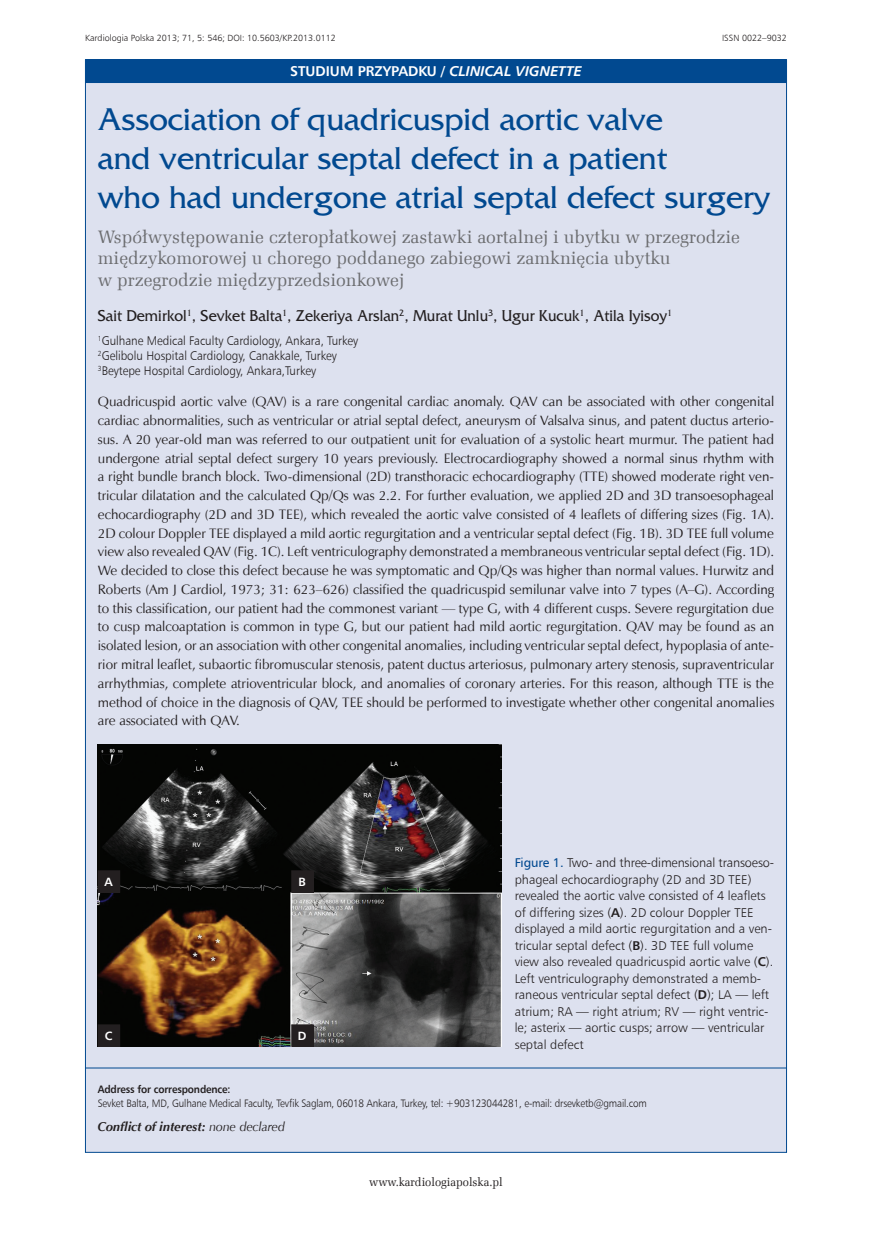
<style>
.page{position:relative;width:872px;height:1234px;background:#fff}
.page>*{position:absolute;margin:0;border:0;box-sizing:border-box;transform-origin:0 0}
._01_Tytul_pierwszy{font:33px/39px "France";color:#014990}
._02_Tytul_drugi{font:18px/21.6px "Zapf Ellipt EU";color:#6c6d70}
._03_Autor{font:16.5px "France";color:#231f20;scale:.94 1}
.t1{font:700 14.25px "Humnst 777 EU";color:#fff}
._09_Tekst_pierwszy_A{font:13.65px/18.8px "Zapf Humnst EU";color:#231f20;text-align:justify}
._26_Rycina_podpis{font:12.75px/16.5px "Humnst 777 Lt EU";color:#231f20}
._18_Konflikt{font:italic 700 12.75px "Zapf Humnst EU";color:#231f20}
._04_Praca{font:12.6px/15px "Humnst 777 Lt EU";color:#231f20;scale:.93 1}
.t2{font:12px "Zapf Ellipt EU";color:#231f20;scale:.95 1}
.literki__A_B{font:700 12px "Humnst 777 EU";color:#fff}
._05_Adres_do_korespo{font:10.8px/14.2px "Humnst 777 Lt EU";letter-spacing:-.015em;color:#231f20;scale:.92 1}
._30_Pagina_nad_paski{font:9px "Humnst 777 Lt EU";color:#231f20}
.s1{font-style:italic}
.s2{font-family:"Humnst 777 EU";color:#014990}
.s3{font-family:"Humnst 777 EU";font-weight:700}
.s4{font-weight:400}
</style>
<div class="page">
<div style="left:85px;top:60px;width:702px;height:1092px;background:#dde1ef;border:1px solid #014990"></div>
<div style="left:85px;top:59px;width:702px;height:24px;background:#014990"></div>
<hr style="left:85px;top:1067px;width:702px;height:1px;background:#014990">
<img style="left:98px;top:744px;width:403px;height:302px">
<div style="left:98px;top:870px;width:22px;height:22px;background:#231f20"></div>
<div style="left:292px;top:870px;width:21px;height:22px;background:#231f20"></div>
<div style="left:291px;top:870px;width:23px;height:22px;border:1px solid #231f20"></div>
<div style="left:98px;top:1024px;width:22px;height:22px;background:#231f20"></div>
<div style="left:98px;top:1024px;width:22px;height:22px;border:1px solid #231f20"></div>
<div style="left:292px;top:1024px;width:21px;height:22px;background:#231f20"></div>
<div style="left:291px;top:1024px;width:23px;height:22px;border:1px solid #231f20"></div>
<p class="_30_Pagina_nad_paski" style="left:85px;top:33px;width:252px">Kardiologia Polska 2013; 71, 5: 546; DOI: 10.5603/KP.2013.0112</p>
<p class="_30_Pagina_nad_paski" style="left:722px;top:33px;width:66px">ISSN 0022–9032</p>
<p class="t1" style="left:290px;top:62px;width:293px">STUDIUM PRZYPADKU / <span class="s1">CLINICAL VIGNETTE</span></p>
<p class="_01_Tytul_pierwszy" style="left:98px;top:100px;width:674px">Association of quadricuspid aortic valve<br>and ventricular septal defect in a patient<br>who had undergone atrial septal defect surgery</p>
<p class="_02_Tytul_drugi" style="left:98px;top:226px;width:643px">Współwystępowanie czteropłatkowej zastawki aortalnej i ubytku w przegrodzie międzykomorowej u chorego poddanego zabiegowi zamknięcia ubytku<br>w przegrodzie międzyprzedsionkowej</p>
<p class="_03_Autor" style="left:98px;top:307px;width:612px">Sait Demirkol<sup>1</sup>, Sevket Balta<sup>1</sup>, Zekeriya Arslan<sup>2</sup>, Murat Unlu<sup>3</sup>, Ugur Kucuk<sup>1</sup>, Atila Iyisoy<sup>1</sup></p>
<p class="_04_Praca" style="left:98px;top:332px;width:281px"><sup>1</sup>Gulhane Medical Faculty Cardiology, Ankara, Turkey<br><sup>2</sup>Gelibolu Hospital Cardiology, Canakkale, Turkey<br><sup>3</sup>Beytepe Hospital Cardiology, Ankara,Turkey</p>
<p class="_09_Tekst_pierwszy_A" style="left:98px;top:392px;width:678px">Quadricuspid aortic valve (QAV) is a rare congenital cardiac anomaly. QAV can be associated with other congenital cardiac abnormalities, such as ventricular or atrial septal defect, aneurysm of Valsalva sinus, and patent ductus arterio&shy;sus. A 20 year-old man was referred to our outpatient unit for evaluation of a systolic heart murmur. The patient had undergone atrial septal defect surgery 10 years previously. Electrocardiography showed a normal sinus rhythm with a right bundle branch block. Two-dimensional (2D) transthoracic echocardiography (TTE) showed moderate right ven&shy;tricular dilatation and the calculated Qp/Qs was 2.2. For further evaluation, we applied 2D and 3D transoesophageal echocardiography (2D and 3D TEE), which revealed the aortic valve consisted of 4 leaflets of differing sizes (Fig. 1A).<br>2D colour Doppler TEE displayed a mild aortic regurgitation and a ventricular septal defect (Fig. 1B). 3D TEE full volume view also revealed QAV (Fig. 1C). Left ventriculography demonstrated a membraneous ventricular septal defect (Fig. 1D).<br>We decided to close this defect because he was symptomatic and Qp/Qs was higher than normal values. Hurwitz and Roberts (Am J Cardiol, 1973; 31: 623–626) classified the quadricuspid semilunar valve into 7 types (A–G). According to this classification, our patient had the commonest variant — type G, with 4 different cusps. Severe regurgitation due to cusp malcoaptation is common in type G, but our patient had mild aortic regurgitation. QAV may be found as an isolated lesion, or an association with other congenital anomalies, including ventricular septal defect, hypoplasia of ante&shy;rior mitral leaflet, subaortic fibromuscular stenosis, patent ductus arteriosus, pulmonary artery stenosis, supraventricular arrhythmias, complete atrioventricular block, and anomalies of coronary arteries. For this reason, although TTE is the method of choice in the diagnosis of QAV, TEE should be performed to investigate whether other congenital anomalies are associated with QAV.</p>
<p class="literki__A_B" style="left:104px;top:874px;width:10px">A</p>
<p class="literki__A_B" style="left:298px;top:874px;width:9px">B</p>
<p class="literki__A_B" style="left:105px;top:1027px;width:9px">C</p>
<p class="literki__A_B" style="left:298px;top:1027px;width:10px">D</p>
<p class="_26_Rycina_podpis" style="left:514px;top:854px;width:260px"><span class="s2">Figure 1.</span> Two- and three-dimensional transoeso&shy;phageal echocardiography (2D and 3D TEE) revealed the aortic valve consisted of 4 leaflets of differing sizes (<span class="s3">A</span>). 2D colour Doppler TEE displayed a mild aortic regurgitation and a ven&shy;tricular septal defect (<span class="s3">B</span>). 3D TEE full volume view also revealed quadricuspid aortic valve (<span class="s3">C</span>).<br>Left ventriculography demonstrated a memb&shy;raneous ventricular septal defect (<span class="s3">D</span>); LA — left atrium; RA — right atrium; RV — right ventric&shy;le; asterix — aortic cusps; arrow — ventricular septal defect</p>
<p class="_05_Adres_do_korespo" style="left:98px;top:1081px;width:598px"><span class="s3">Address for correspondence:<br></span>Sevket Balta, MD, Gulhane Medical Faculty, Tevfik Saglam, 06018 Ankara, Turkey, tel: +903123044281, e-mail: drsevketb@gmail.com</p>
<p class="_18_Konflikt" style="left:98px;top:1118px;width:189px">Conflict of interest: <span class="s4">none declared</span></p>
<p class="t2" style="left:369px;top:1174px;width:142px">www.kardiologiapolska.pl</p>
</div>
